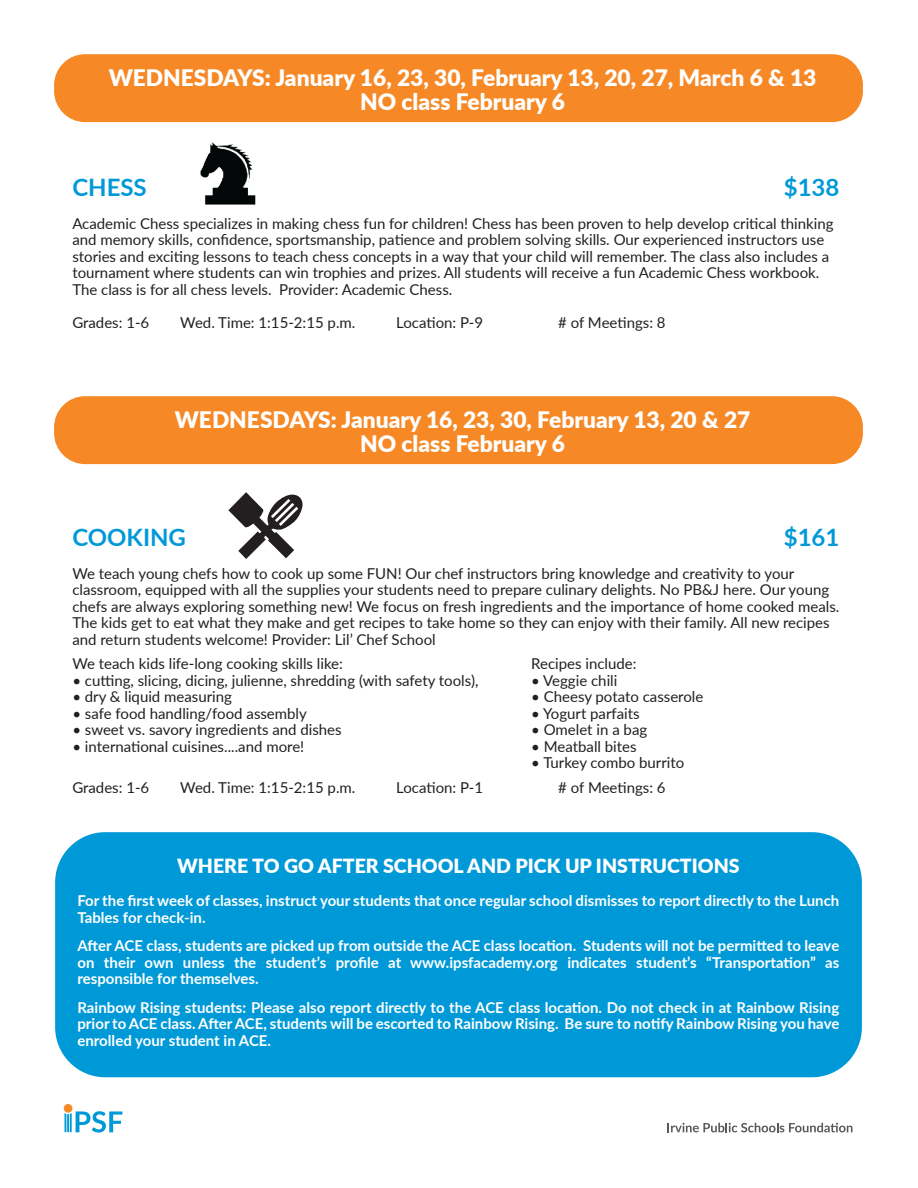
<style>
.page{position:relative;width:918px;height:1188px;background:#fff}
.page>*{position:absolute;margin:0;border:0;box-sizing:border-box;transform-origin:0 0}
.t1{font:700 24px "Lato";color:#0099d8}
.t2{font:900 22.8px/24px "Lato";color:#fff;text-align:center}
.t3{font:900 19.5px "Lato";color:#fff}
.t4{font:15px/16.5px "Lato";color:#231f20}
.t5{font:700 15px/16.5px "Lato";color:#fff;text-align:justify}
</style>
<div class="page">
<div style="left:55px;top:832px;width:807px;height:245px;background:#0099d8;border-radius:50px"></div>
<div style="left:64px;top:1104px;width:8px;height:9px;background:#f68926;border-radius:50%"></div>
<svg style="left:65px;top:1111px;width:57px;height:22px"></svg>
<svg style="left:668px;top:1123px;width:185px;height:9px"></svg>
<div style="left:54px;top:54px;width:809px;height:68px;background:#f68926;border-radius:31px"></div>
<img style="left:200px;top:142px;width:56px;height:63px">
<svg style="left:228px;top:492px;width:75px;height:67px"></svg>
<div style="left:54px;top:396px;width:809px;height:68px;background:#f68926;border-radius:31px"></div>
<h2 class="t2" style="left:109px;top:65px;width:709px">WEDNESDAYS: January 16, 23, 30, February 13, 20, 27, March 6 &amp; 13<br>NO class February 6</h2>
<h1 class="t1" style="left:72px;top:169px;width:76px">CHESS</h1>
<h1 class="t1" style="left:784px;top:169px;width:57px">$138</h1>
<p class="t4" style="left:72px;top:214px;width:763px">Academic Chess specializes in making chess fun for children! Chess has been proven to help develop critical thinking and memory skills, confidence, sportsmanship, patience and problem solving skills. Our experienced instructors use stories and exciting lessons to teach chess concepts in a way that your child will remember. The class also includes a tournament where students can win trophies and prizes. All students will receive a fun Academic Chess workbook.<br>The class is for all chess levels. Provider: Academic Chess.</p>
<p class="t4" style="left:72px;top:313px;width:79px">Grades: 1-6</p>
<p class="t4" style="left:180px;top:313px;width:177px">Wed. Time: 1:15-2:15 p.m.</p>
<p class="t4" style="left:396px;top:313px;width:88px">Location: P-9</p>
<p class="t4" style="left:558px;top:313px;width:109px"># of Meetings: 8</p>
<h2 class="t2" style="left:175px;top:407px;width:577px">WEDNESDAYS: January 16, 23, 30, February 13, 20 &amp; 27<br>NO class February 6</h2>
<h1 class="t1" style="left:72px;top:519px;width:115px">COOKING</h1>
<h1 class="t1" style="left:784px;top:519px;width:57px">$161</h1>
<p class="t4" style="left:72px;top:564px;width:769px">We teach young chefs how to cook up some FUN! Our chef instructors bring knowledge and creativity to your classroom, equipped with all the supplies your students need to prepare culinary delights. No PB&amp;J here. Our young chefs are always exploring something new! We focus on fresh ingredients and the importance of home cooked meals.<br>The kids get to eat what they make and get recipes to take home so they can enjoy with their family. All new recipes and return students welcome! Provider: Lil’ Chef School</p>
<p class="t4" style="left:72px;top:655px;width:272px">We teach kids life-long cooking skills like:</p>
<p class="t4" style="left:72px;top:671px;width:408px">• cutting, slicing, dicing, julienne, shredding (with safety tools),</p>
<p class="t4" style="left:72px;top:688px;width:161px">• dry &amp; liquid measuring</p>
<p class="t4" style="left:72px;top:704px;width:236px">• safe food handling/food assembly</p>
<p class="t4" style="left:72px;top:721px;width:271px">• sweet vs. savory ingredients and dishes</p>
<p class="t4" style="left:72px;top:737px;width:233px">• international cuisines....and more!</p>
<p class="t4" style="left:531px;top:655px;width:107px">Recipes include:</p>
<p class="t4" style="left:531px;top:671px;width:88px">• Veggie chili</p>
<p class="t4" style="left:531px;top:688px;width:174px">• Cheesy potato casserole</p>
<p class="t4" style="left:531px;top:704px;width:110px">• Yogurt parfaits</p>
<p class="t4" style="left:531px;top:721px;width:118px">• Omelet in a bag</p>
<p class="t4" style="left:531px;top:737px;width:107px">• Meatball bites</p>
<p class="t4" style="left:531px;top:754px;width:155px">• Turkey combo burrito</p>
<p class="t4" style="left:72px;top:779px;width:79px">Grades: 1-6</p>
<p class="t4" style="left:180px;top:779px;width:177px">Wed. Time: 1:15-2:15 p.m.</p>
<p class="t4" style="left:396px;top:779px;width:88px">Location: P-1</p>
<p class="t4" style="left:558px;top:779px;width:109px"># of Meetings: 6</p>
<h3 class="t3" style="left:177px;top:852px;width:564px">WHERE TO GO AFTER SCHOOL AND PICK UP INSTRUCTIONS</h3>
<p class="t5" style="left:77px;top:892px;width:763px">For the first week of classes, instruct your students that once regular school dismisses to report directly to the Lunch<br>Tables for check-in.</p>
<p class="t5" style="left:77px;top:937px;width:763px">After ACE class, students are picked up from outside the ACE class location. Students will not be permitted to leave on their own unless the student’s profile at www.ipsfacademy.org indicates student’s “Transportation” as responsible for themselves.</p>
<p class="t5" style="left:77px;top:998px;width:763px">Rainbow Rising students: Please also report directly to the ACE class location. Do not check in at Rainbow Rising prior to ACE class. After ACE, students will be escorted to Rainbow Rising. Be sure to notify Rainbow Rising you have enrolled your student in ACE.</p>
</div>
